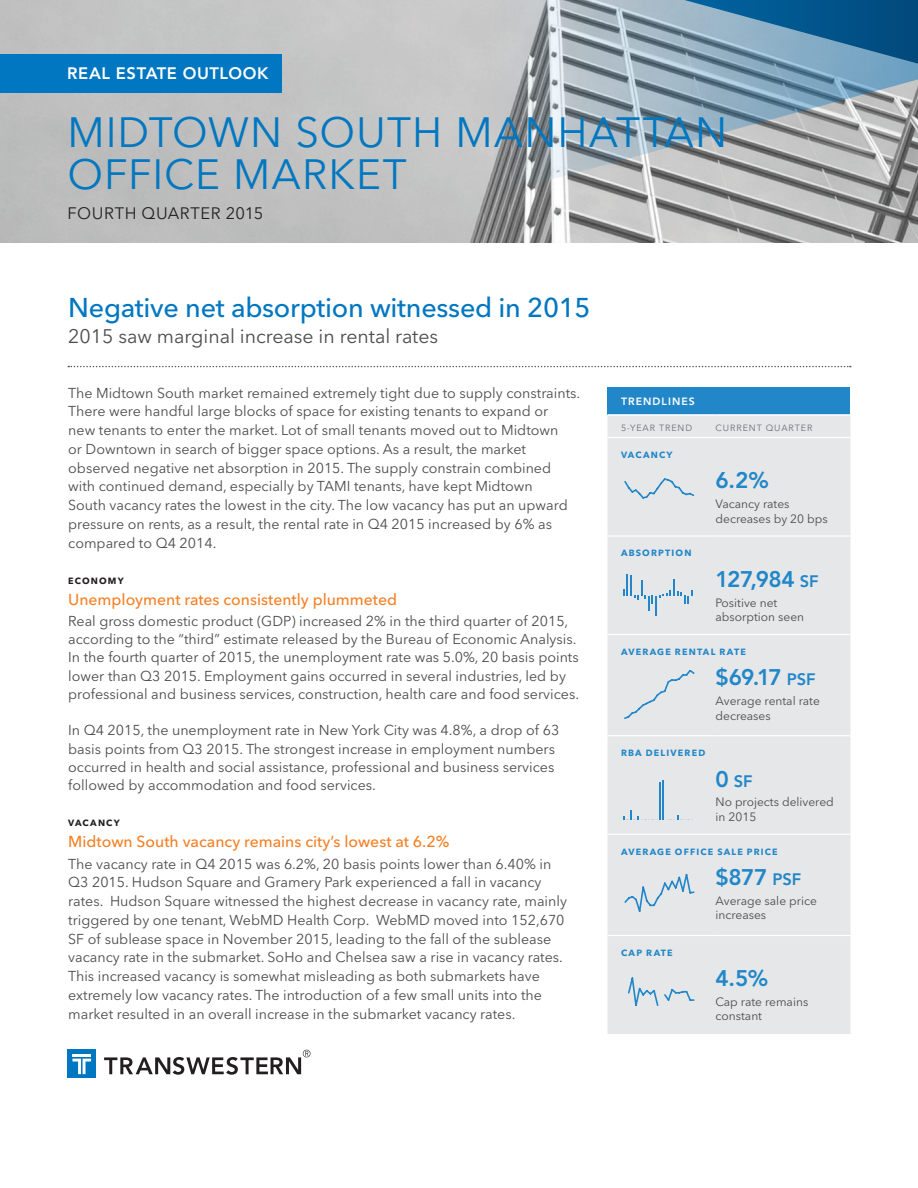
<style>
.page{position:relative;width:918px;height:1188px;background:#fff}
.page>*{position:absolute;margin:0;border:0;box-sizing:border-box;transform-origin:0 0}
.H2_Report_Header{font:42px "Avenir Next LT Pro";letter-spacing:.025em;color:#0077c0}
.B1_Body_Headline{font:500 27px "Avenir Next LT Pro";letter-spacing:-.01em;color:#0077c0}
.T4_Trendline_Stat{font:800 22.5px "Avenir LT Std";letter-spacing:-.025em;color:#2287c8}
.B2_Body_Subheadline{font:19.5px "Avenir Next LT Pro";color:#4b4c4d}
.H3_Report_Quarter{font:16.5px "Avenir Next LT Pro";letter-spacing:.03em;color:#231f20}
.H1_Report_Name{font:800 16.5px "Avenir LT Std";letter-spacing:.035em;color:#fff}
.T4_Trendline_Stat-2{font:800 16.5px "Avenir LT Std";color:#2287c8}
.B4_Body_Lead_Text{font:500 15.75px "Avenir Next LT Pro";color:#f48026}
.B5_Body_Text{font:14.25px/18.8px "Avenir Next LT Pro";color:#4b4c4d}
.T5_Trendline_Descrip{font:12px/14.4px "Avenir Next LT Pro";color:#4b4c4d}
.T1_Trendline_Heading{font:800 10.5px "Avenir LT Std";letter-spacing:.1em;color:#fff}
.T3_Trendline_Categor{font:700 9px "Avenir Next LT Pro";letter-spacing:.13em;color:#2287c8}
.T2_Trendline_Subhead{font:9px "Avenir Next LT Pro";letter-spacing:.1em;color:#6c6d70}
.B3_Body_Subheading{font:700 9px "Avenir Next LT Pro";letter-spacing:.13em;color:#231f20}
.s1{font-size:16.5px}
.s2{font-size:22.5px}
</style>
<div class="page">
<img style="left:0;top:0;width:918px;height:243px">
<svg style="left:484px;top:0;width:434px;height:198px;background:#a1abb1"></svg>
<svg style="left:635px;top:0;width:283px;height:67px;background:#5587a8"></svg>
<div style="left:0;top:54px;width:282px;height:38px;background:#0077c0"></div>
<svg style="left:68px;top:366px;width:783px;height:1px"></svg>
<div style="left:68px;top:1050px;width:28px;height:28px;background:#0077c0"></div>
<svg style="left:72px;top:1059px;width:19px;height:15px"></svg>
<hr style="left:72px;top:1054px;width:19px;height:3px;background:#fff">
<svg style="left:104px;top:1050px;width:206px;height:25px"></svg>
<div style="left:608px;top:387px;width:242px;height:28px;background:#2287c8"></div>
<div style="left:608px;top:416px;width:242px;height:618px;background:#e6e7e9"></div>
<hr style="left:608px;top:414px;width:108px;height:2px;background:#fff">
<hr style="left:716px;top:414px;width:134px;height:2px;background:#fff">
<hr style="left:608px;top:437px;width:108px;height:1px;background:#fff">
<hr style="left:716px;top:437px;width:134px;height:1px;background:#fff">
<hr style="left:608px;top:535px;width:108px;height:2px;background:#fff">
<hr style="left:716px;top:535px;width:134px;height:2px;background:#fff">
<hr style="left:608px;top:634px;width:108px;height:1px;background:#fff">
<hr style="left:716px;top:634px;width:134px;height:1px;background:#fff">
<hr style="left:608px;top:735px;width:108px;height:1px;background:#fff">
<hr style="left:716px;top:735px;width:134px;height:1px;background:#fff">
<hr style="left:608px;top:834px;width:108px;height:1px;background:#fff">
<hr style="left:716px;top:834px;width:134px;height:1px;background:#fff">
<hr style="left:608px;top:935px;width:108px;height:1px;background:#fff">
<hr style="left:716px;top:935px;width:134px;height:1px;background:#fff">
<svg style="left:623px;top:477px;width:73px;height:23px;background:#d2dde5"></svg>
<svg style="left:623px;top:574px;width:5px;height:22px"></svg>
<hr style="left:630px;top:576px;width:2px;height:20px;background:#2287c8">
<svg style="left:634px;top:580px;width:19px;height:31px"></svg>
<hr style="left:655px;top:596px;width:2px;height:20px;background:#2287c8">
<svg style="left:659px;top:579px;width:34px;height:25px"></svg>
<div style="left:623px;top:670px;width:73px;height:50px;background:#e6e7e9"></div>
<svg style="left:623px;top:810px;width:9px;height:10px"></svg>
<hr style="left:659px;top:782px;width:2px;height:38px;background:#2287c8">
<hr style="left:663px;top:781px;width:1px;height:39px;background:#2287c8">
<svg style="left:623px;top:873px;width:73px;height:45px;background:#d3dee5"></svg>
<svg style="left:623px;top:971px;width:73px;height:36px;background:#d4dee5"></svg>
<p class="H1_Report_Name" style="left:67px;top:64px;width:203px">REAL ESTATE OUTLOOK</p>
<p class="H2_Report_Header" style="left:68px;top:107px;width:661px">MIDTOWN SOUTH MANHATTAN</p>
<p class="H2_Report_Header" style="left:68px;top:149px;width:341px">OFFICE MARKET</p>
<p class="H3_Report_Quarter" style="left:68px;top:203px;width:197px">FOURTH QUARTER 2015</p>
<p class="B1_Body_Headline" style="left:68px;top:292px;width:524px">Negative net absorption witnessed in 2015</p>
<p class="B2_Body_Subheadline" style="left:68px;top:324px;width:372px">2015 saw marginal increase in rental rates</p>
<p class="B5_Body_Text" style="left:68px;top:383px;width:514px">The Midtown South market remained extremely tight due to supply constraints.<br>There were handful large blocks of space for existing tenants to expand or<br>new tenants to enter the market. Lot of small tenants moved out to Midtown<br>or Downtown in search of bigger space options. As a result, the market observed negative net absorption in 2015. The supply constrain combined with continued demand, especially by TAMI tenants, have kept Midtown<br>South vacancy rates the lowest in the city. The low vacancy has put an upward pressure on rents, as a result, the rental rate in Q4 2015 increased by 6% as compared to Q4 2014.</p>
<p class="B3_Body_Subheading" style="left:68px;top:575px;width:57px">ECONOMY</p>
<p class="B4_Body_Lead_Text" style="left:68px;top:590px;width:330px">Unemployment rates consistently plummeted</p>
<p class="B5_Body_Text" style="left:68px;top:612px;width:512px;line-height:18.3px">Real gross domestic product (GDP) increased 2% in the third quarter of 2015, according to the “third” estimate released by the Bureau of Economic Analysis.<br>In the fourth quarter of 2015, the unemployment rate was 5.0%, 20 basis points lower than Q3 2015. Employment gains occurred in several industries, led by professional and business services, construction, health care and food services.</p>
<p class="B5_Body_Text" style="left:68px;top:721px;width:493px;line-height:18.3px">In Q4 2015, the unemployment rate in New York City was 4.8%, a drop of 63 basis points from Q3 2015. The strongest increase in employment numbers occurred in health and social assistance, professional and business services followed by accommodation and food services.</p>
<p class="B3_Body_Subheading" style="left:68px;top:817px;width:53px">VACANCY</p>
<p class="B4_Body_Lead_Text" style="left:68px;top:832px;width:383px">Midtown South vacancy remains city’s lowest at 6.2%</p>
<p class="B5_Body_Text" style="left:68px;top:854px;width:500px">The vacancy rate in Q4 2015 was 6.2%, 20 basis points lower than 6.40% in Q3 2015. Hudson Square and Gramery Park experienced a fall in vacancy rates. Hudson Square witnessed the highest decrease in vacancy rate, mainly triggered by one tenant, WebMD Health Corp. WebMD moved into 152,670<br>SF of sublease space in November 2015, leading to the fall of the sublease vacancy rate in the submarket. SoHo and Chelsea saw a rise in vacancy rates.<br>This increased vacancy is somewhat misleading as both submarkets have extremely low vacancy rates. The introduction of a few small units into the market resulted in an overall increase in the submarket vacancy rates.</p>
<p class="T1_Trendline_Heading" style="left:621px;top:395px;width:76px">TRENDLINES</p>
<p class="T2_Trendline_Subhead" style="left:621px;top:422px;width:73px">5-YEAR TREND</p>
<p class="T2_Trendline_Subhead" style="left:716px;top:422px;width:98px">CURRENT QUARTER</p>
<p class="T3_Trendline_Categor" style="left:621px;top:449px;width:53px">VACANCY</p>
<p class="T4_Trendline_Stat" style="left:716px;top:467px;width:55px">6.2%</p>
<p class="T5_Trendline_Descrip" style="left:716px;top:497px;width:114px">Vacancy rates decreases by 20 bps</p>
<p class="T3_Trendline_Categor" style="left:621px;top:548px;width:72px">ABSORPTION</p>
<p class="T4_Trendline_Stat" style="left:716px;top:566px;width:105px">127,984 <span class="s1">SF</span></p>
<p class="T5_Trendline_Descrip" style="left:716px;top:595px;width:90px">Positive net absorption seen</p>
<p class="T3_Trendline_Categor" style="left:621px;top:646px;width:126px">AVERAGE RENTAL RATE</p>
<p class="T4_Trendline_Stat" style="left:716px;top:664px;width:102px">$69.17 <span class="s1">PSF</span></p>
<p class="T5_Trendline_Descrip" style="left:716px;top:694px;width:106px">Average rental rate decreases</p>
<p class="T3_Trendline_Categor" style="left:621px;top:747px;width:86px">RBA DELIVERED</p>
<p class="T4_Trendline_Stat-2" style="left:716px;top:771px;width:39px"><span class="s2">0</span> SF</p>
<p class="T5_Trendline_Descrip" style="left:716px;top:795px;width:120px">No projects delivered in 2015</p>
<p class="T3_Trendline_Categor" style="left:621px;top:846px;width:158px">AVERAGE OFFICE SALE PRICE</p>
<p class="T4_Trendline_Stat" style="left:716px;top:864px;width:87px">$877 <span class="s1">PSF</span></p>
<p class="T5_Trendline_Descrip" style="left:716px;top:893px;width:103px">Average sale price increases</p>
<p class="T3_Trendline_Categor" style="left:621px;top:947px;width:53px">CAP RATE</p>
<p class="T4_Trendline_Stat" style="left:716px;top:965px;width:54px">4.5%</p>
<p class="T5_Trendline_Descrip" style="left:716px;top:995px;width:94px">Cap rate remains constant</p>
</div>
